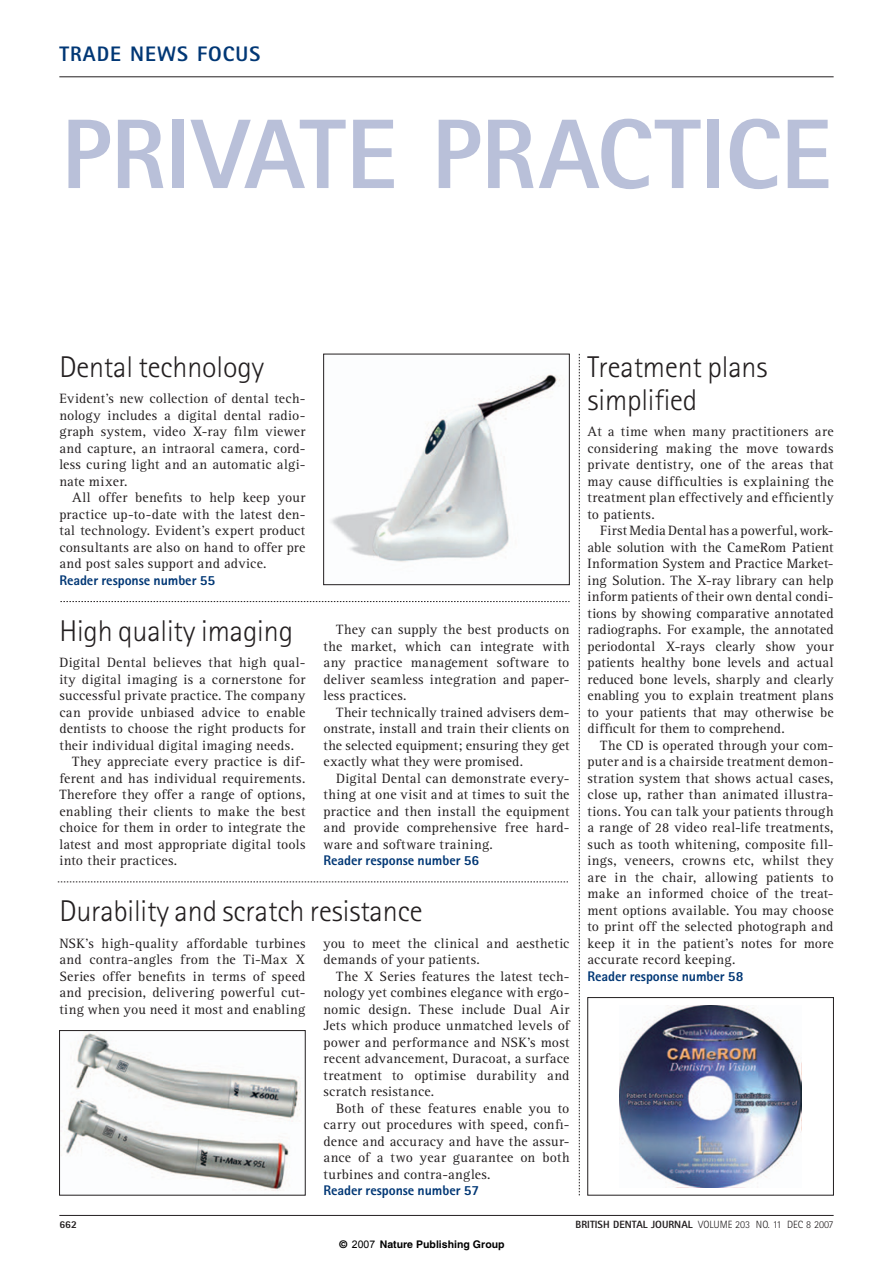
<style>
.page{position:relative;width:893px;height:1263px;background:#fff}
.page>*{position:absolute;margin:0;border:0;box-sizing:border-box;transform-origin:0 0}
.t1{font:800 99px "Rotis Sans Serif";color:#b9c0d9}
.t2{font:300 30px/33px "Rotis Sans Serif";letter-spacing:-.005em;color:#231f20}
.t3{font:800 21px "Rotis Sans Serif";letter-spacing:.05em;color:#013775}
.t4{font:13.95px/16.5px "Rotis Serif";letter-spacing:.015em;color:#231f20;text-align:justify}
.t5{font:800 13.95px "Rotis Sans Serif";letter-spacing:-.005em;color:#013775}
.t6{font:13.95px "Rotis Serif";letter-spacing:-.005em;color:#231f20}
.t7{font:13.95px "Rotis Serif";letter-spacing:.035em;color:#231f20}
.t8{font:300 10.5px "Rotis Sans Serif";color:#231f20}
.t9{font:700 10.5px "Helvetica";color:#000}
.t10{font:800 10.5px "Rotis Sans Serif";color:#231f20}
.s1{font-weight:800}
.s2{font-family:"Arial";font-weight:400}
</style>
<div class="page">
<img style="left:330px;top:374px;width:230px;height:188px">
<div style="left:323px;top:354px;width:246px;height:231px;border:1px solid #231f20"></div>
<svg style="left:60px;top:601px;width:509px;height:1px"></svg>
<svg style="left:58px;top:882px;width:510px;height:1px"></svg>
<svg style="left:579px;top:354px;width:1px;height:841px"></svg>
<hr style="left:59px;top:77px;width:774px;height:1px;background:#231f20">
<hr style="left:59px;top:1215px;width:774px;height:1px;background:#231f20">
<img style="left:619px;top:1006px;width:182px;height:181px">
<div style="left:587px;top:997px;width:246px;height:198px;border:1px solid #231f20"></div>
<img style="left:63px;top:1032px;width:238px;height:159px">
<div style="left:59px;top:1030px;width:246px;height:165px;border:1px solid #231f20"></div>
<p class="t3" style="left:59px;top:47px;width:202px">TRADE NEWS FOCUS</p>
<p class="t1" style="left:61px;top:120px;width:772px">PRIVATE PRACTICE</p>
<p class="t2" style="left:59px;top:353px;width:206px">Dental technology</p>
<p class="t4" style="left:59px;top:392px;width:248px">Evident’s new collection of dental tech-</p>
<p class="t4" style="left:59px;top:408px;width:247px">nology includes a digital dental radio-</p>
<p class="t4" style="left:59px;top:425px;width:247px">graph system, video X-ray film viewer</p>
<p class="t4" style="left:59px;top:441px;width:248px">and capture, an intraoral camera, cord-</p>
<p class="t4" style="left:59px;top:458px;width:247px">less curing light and an automatic algi-</p>
<p class="t4" style="left:59px;top:474px;width:70px">nate mixer.</p>
<p class="t4" style="left:72px;top:491px;width:235px">All offer benefits to help keep your</p>
<p class="t4" style="left:59px;top:507px;width:247px">practice up-to-date with the latest den-</p>
<p class="t4" style="left:59px;top:524px;width:247px">tal technology. Evident’s expert product</p>
<p class="t4" style="left:59px;top:540px;width:247px">consultants are also on hand to offer pre</p>
<p class="t4" style="left:59px;top:557px;width:209px">and post sales support and advice.</p>
<p class="t5" style="left:59px;top:575px;width:157px">Reader response number 55</p>
<p class="t2" style="left:59px;top:617px;width:235px">High quality imaging</p>
<p class="t4" style="left:59px;top:656px;width:247px">Digital Dental believes that high qual-</p>
<p class="t4" style="left:59px;top:672px;width:247px">ity digital imaging is a cornerstone for</p>
<p class="t4" style="left:59px;top:689px;width:247px">successful private practice. The company</p>
<p class="t4" style="left:59px;top:705px;width:247px">can provide unbiased advice to enable</p>
<p class="t4" style="left:59px;top:722px;width:247px">dentists to choose the right products for</p>
<p class="t4" style="left:59px;top:738px;width:236px">their individual digital imaging needs.</p>
<p class="t4" style="left:72px;top:755px;width:235px">They appreciate every practice is dif-</p>
<p class="t4" style="left:59px;top:771px;width:247px">ferent and has individual requirements.</p>
<p class="t4" style="left:59px;top:788px;width:247px">Therefore they offer a range of options,</p>
<p class="t4" style="left:59px;top:804px;width:247px">enabling their clients to make the best</p>
<p class="t4" style="left:59px;top:821px;width:247px">choice for them in order to integrate the</p>
<p class="t4" style="left:59px;top:837px;width:247px">latest and most appropriate digital tools</p>
<p class="t4" style="left:59px;top:854px;width:119px">into their practices.</p>
<p class="t4" style="left:336px;top:623px;width:235px">They can supply the best products on</p>
<p class="t4" style="left:323px;top:639px;width:247px">the market, which can integrate with</p>
<p class="t4" style="left:323px;top:656px;width:247px">any practice management software to</p>
<p class="t4" style="left:323px;top:672px;width:247px">deliver seamless integration and paper-</p>
<p class="t4" style="left:323px;top:689px;width:84px">less practices.</p>
<p class="t4" style="left:336px;top:705px;width:235px">Their technically trained advisers dem-</p>
<p class="t4" style="left:323px;top:722px;width:247px">onstrate, install and train their clients on</p>
<p class="t4" style="left:323px;top:738px;width:247px">the selected equipment; ensuring they get</p>
<p class="t4" style="left:323px;top:755px;width:201px">exactly what they were promised.</p>
<p class="t4" style="left:336px;top:771px;width:235px">Digital Dental can demonstrate every-</p>
<p class="t4" style="left:323px;top:788px;width:247px">thing at one visit and at times to suit the</p>
<p class="t4" style="left:323px;top:804px;width:247px">practice and then install the equipment</p>
<p class="t4" style="left:323px;top:821px;width:247px">and provide comprehensive free hard-</p>
<p class="t7" style="left:323px;top:839px;width:171px">ware and software training.</p>
<p class="t5" style="left:323px;top:856px;width:157px">Reader response number 56</p>
<p class="t2" style="left:59px;top:898px;width:364px">Durability and scratch resistance</p>
<p class="t4" style="left:59px;top:936px;width:248px">NSK’s high-quality affordable turbines and contra-angles from the Ti-Max X Series offer benefits in terms of speed and precision, delivering powerful cut&shy;ting when you need it most and enabling</p>
<p class="t4" style="left:323px;top:936px;width:247px">you to meet the clinical and aesthetic</p>
<p class="t4" style="left:323px;top:953px;width:158px">demands of your patients.</p>
<p class="t4" style="left:336px;top:969px;width:235px">The X Series features the latest tech-</p>
<p class="t4" style="left:323px;top:986px;width:247px">nology yet combines elegance with ergo-</p>
<p class="t4" style="left:323px;top:1002px;width:247px">nomic design. These include Dual Air</p>
<p class="t4" style="left:323px;top:1019px;width:247px">Jets which produce unmatched levels of</p>
<p class="t4" style="left:323px;top:1035px;width:247px">power and performance and NSK’s most</p>
<p class="t4" style="left:323px;top:1052px;width:247px">recent advancement, Duracoat, a surface</p>
<p class="t4" style="left:323px;top:1068px;width:247px">treatment to optimise durability and</p>
<p class="t4" style="left:323px;top:1085px;width:112px">scratch resistance.</p>
<p class="t4" style="left:336px;top:1101px;width:235px">Both of these features enable you to</p>
<p class="t4" style="left:323px;top:1118px;width:247px">carry out procedures with speed, confi-</p>
<p class="t4" style="left:323px;top:1134px;width:247px">dence and accuracy and have the assur-</p>
<p class="t4" style="left:323px;top:1151px;width:247px">ance of a two year guarantee on both</p>
<p class="t4" style="left:323px;top:1167px;width:169px">turbines and contra-angles.</p>
<p class="t5" style="left:323px;top:1186px;width:157px">Reader response number 57</p>
<p class="t2" style="left:587px;top:353px;width:181px">Treatment plans simplified</p>
<p class="t4" style="left:587px;top:425px;width:247px">At a time when many practitioners are</p>
<p class="t4" style="left:587px;top:441px;width:247px">considering making the move towards</p>
<p class="t4" style="left:587px;top:458px;width:247px">private dentistry, one of the areas that</p>
<p class="t4" style="left:587px;top:474px;width:247px">may cause difficulties is explaining the</p>
<p class="t4" style="left:587px;top:491px;width:247px">treatment plan effectively and efficiently</p>
<p class="t4" style="left:587px;top:507px;width:69px">to patients.</p>
<p class="t4" style="left:600px;top:524px;width:235px">First Media Dental has a powerful, work-</p>
<p class="t6" style="left:587px;top:542px;width:247px">able solution with the CameRom Patient</p>
<p class="t4" style="left:587px;top:557px;width:247px">Information System and Practice Market-</p>
<p class="t4" style="left:587px;top:573px;width:247px">ing Solution. The X-ray library can help</p>
<p class="t4" style="left:587px;top:590px;width:247px">inform patients of their own dental condi-</p>
<p class="t4" style="left:587px;top:606px;width:247px">tions by showing comparative annotated</p>
<p class="t4" style="left:587px;top:623px;width:247px">radiographs. For example, the annotated</p>
<p class="t4" style="left:587px;top:639px;width:247px">periodontal X-rays clearly show your</p>
<p class="t4" style="left:587px;top:656px;width:247px">patients healthy bone levels and actual</p>
<p class="t4" style="left:587px;top:672px;width:247px">reduced bone levels, sharply and clearly</p>
<p class="t4" style="left:587px;top:689px;width:247px">enabling you to explain treatment plans</p>
<p class="t4" style="left:587px;top:705px;width:247px">to your patients that may otherwise be</p>
<p class="t4" style="left:587px;top:722px;width:199px">difficult for them to comprehend.</p>
<p class="t4" style="left:600px;top:738px;width:235px">The CD is operated through your com-</p>
<p class="t4" style="left:587px;top:755px;width:248px">puter and is a chairside treatment demon-</p>
<p class="t4" style="left:587px;top:771px;width:247px">stration system that shows actual cases,</p>
<p class="t4" style="left:587px;top:788px;width:247px">close up, rather than animated illustra-</p>
<p class="t4" style="left:587px;top:804px;width:247px">tions. You can talk your patients through</p>
<p class="t4" style="left:587px;top:821px;width:247px">a range of 28 video real-life treatments,</p>
<p class="t4" style="left:587px;top:837px;width:247px">such as tooth whitening, composite fill-</p>
<p class="t4" style="left:587px;top:854px;width:247px">ings, veneers, crowns etc, whilst they</p>
<p class="t4" style="left:587px;top:870px;width:247px">are in the chair, allowing patients to</p>
<p class="t4" style="left:587px;top:887px;width:247px">make an informed choice of the treat-</p>
<p class="t4" style="left:587px;top:903px;width:247px">ment options available. You may choose</p>
<p class="t4" style="left:587px;top:920px;width:247px">to print off the selected photograph and</p>
<p class="t4" style="left:587px;top:936px;width:247px">keep it in the patient’s notes for more</p>
<p class="t4" style="left:587px;top:953px;width:149px">accurate record keeping.</p>
<p class="t5" style="left:587px;top:971px;width:157px">Reader response number 58</p>
<p class="t10" style="left:59px;top:1221px;width:19px">662</p>
<p class="t8" style="left:575px;top:1221px;width:259px"><span class="s1">BRITISH DENTAL JOURNAL</span> VOLUME 203 NO. 11 DEC 8 2007</p>
<p class="t9" style="left:339px;top:1238px;width:166px">© <span class="s2">2007</span> Nature Publishing Group</p>
</div>
